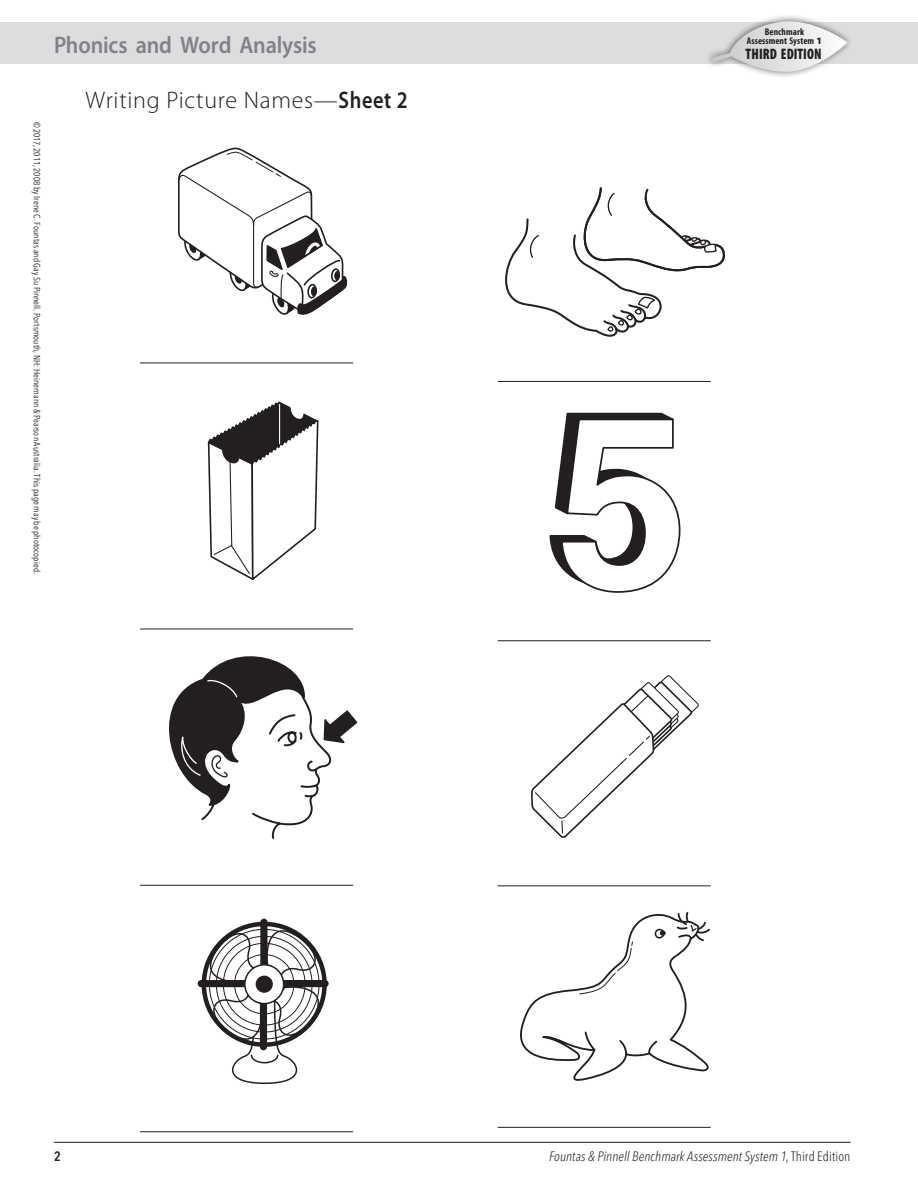
<style>
.page{position:relative;width:918px;height:1188px;background:#fff}
.page>*{position:absolute;margin:0;border:0;box-sizing:border-box;transform-origin:0 0}
.t1{font:300 24px "Myriad Pro";letter-spacing:.03em;color:#231f20}
.t2{font:600 24px "Myriad Pro";letter-spacing:-.01em;color:#808285;scale:.92 1}
.t3{font:900 condensed 15.3px "Myriad Pro";letter-spacing:.005em;color:#231f20;scale:.91 1}
.t4{font:italic 300 condensed 13.5px "Avenir Next LT Pro";letter-spacing:.005em;color:#231f20}
.t5{font:600 condensed 13.5px "Avenir Next LT Pro";color:#231f20}
.t6{font:700 condensed 9.75px/9px "Myriad Pro";letter-spacing:.01em;color:#231f20;text-align:center}
.t7{font:condensed 9px "Avenir Next LT Pro";letter-spacing:.01em;color:#231f20}
.s1{font-weight:900;font-stretch:normal}
.s2{font-weight:600}
.s3{font-style:normal}
</style>
<div class="page">
<div style="left:0;top:22px;width:918px;height:42px;background:#dcdddf"></div>
<svg style="left:709px;top:16px;width:140px;height:61px"></svg>
<hr style="left:54px;top:1142px;width:796px;height:1px;background:#231f20">
<svg style="left:178px;top:148px;width:169px;height:167px"></svg>
<svg style="left:505px;top:187px;width:220px;height:150px"></svg>
<svg style="left:550px;top:413px;width:130px;height:180px"></svg>
<svg style="left:531px;top:675px;width:168px;height:163px"></svg>
<svg style="left:520px;top:912px;width:190px;height:169px"></svg>
<svg style="left:208px;top:402px;width:111px;height:178px"></svg>
<hr style="left:279px;top:404px;width:1px;height:40px;background:#fff">
<svg style="left:169px;top:656px;width:188px;height:183px"></svg>
<svg style="left:198px;top:919px;width:131px;height:165px"></svg>
<hr style="left:140px;top:363px;width:213px;height:1px;background:#231f20">
<hr style="left:140px;top:629px;width:213px;height:1px;background:#231f20">
<hr style="left:140px;top:885px;width:213px;height:1px;background:#231f20">
<hr style="left:140px;top:1131px;width:213px;height:1px;background:#231f20">
<hr style="left:498px;top:381px;width:213px;height:1px;background:#231f20">
<hr style="left:498px;top:640px;width:213px;height:1px;background:#231f20">
<hr style="left:498px;top:885px;width:213px;height:1px;background:#231f20">
<hr style="left:498px;top:1127px;width:213px;height:1px;background:#231f20">
<p class="t7" style="left:42px;top:122px;width:454px;rotate:90deg">© 2017, 2011, 2008 by Irene C. Fountas and Gay Su Pinnell. Portsmouth, NH: Heinemann &amp; Pearson Australia. This page may be photocopied.</p>
<h1 class="t2" style="left:54px;top:31px;width:287px">Phonics and Word Analysis</h1>
<p class="t6" style="left:747px;top:28px;width:77px">Benchmark<br>Assessment System <span class="s1">1</span></p>
<h2 class="t3" style="left:746px;top:46px;width:85px">THIRD EDITION</h2>
<h1 class="t1" style="left:86px;top:87px;width:324px">Writing Picture Names—<span class="s2">Sheet 2</span></h1>
<h3 class="t5" style="left:54px;top:1148px;width:8px">2</h3>
<h3 class="t4" style="left:549px;top:1148px;width:303px">Fountas &amp; Pinnell Benchmark Assessment System 1<span class="s3">, Third Edition</span></h3>
</div>
